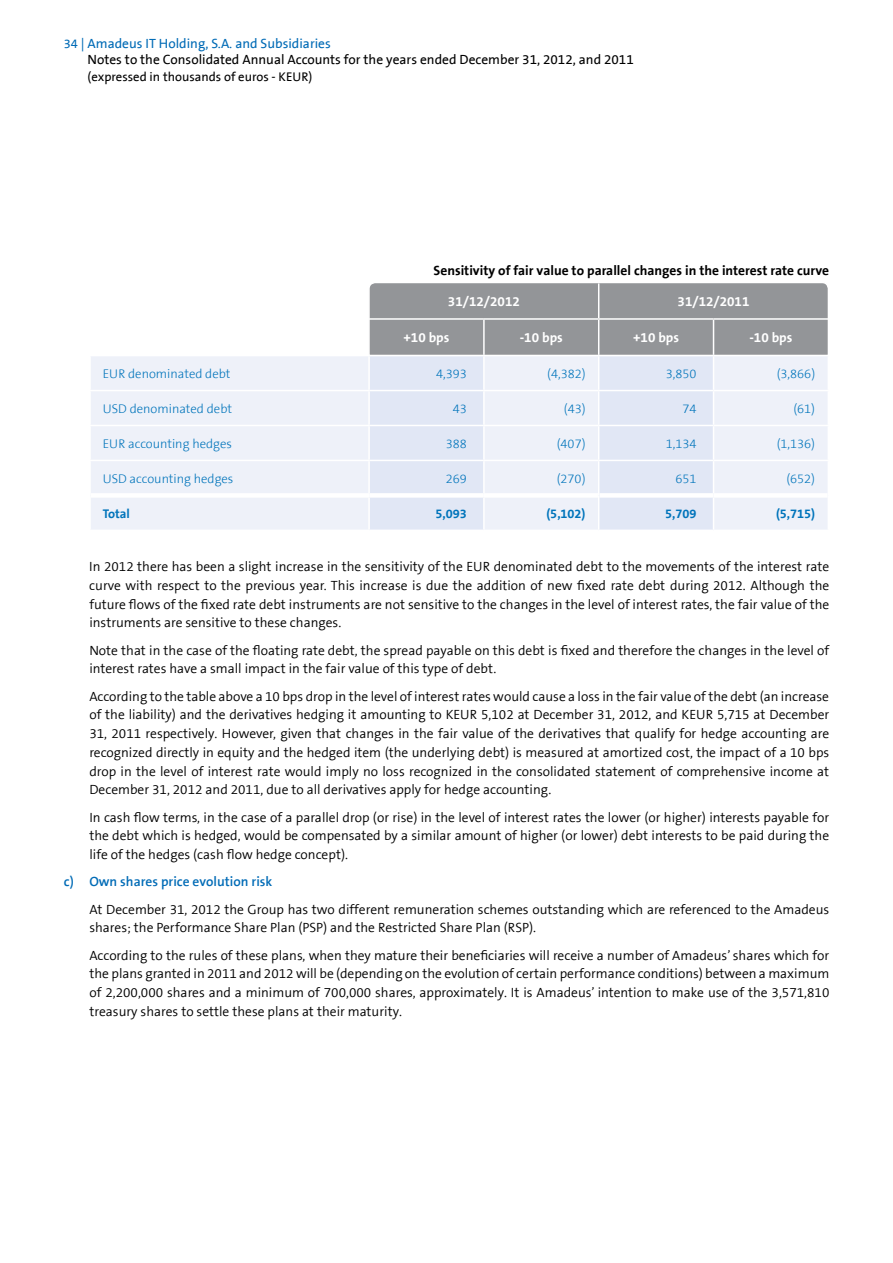
<style>
.page{position:relative;width:893px;height:1263px;background:#fff}
.page>*{position:absolute;margin:0;border:0;box-sizing:border-box;transform-origin:0 0}
.t1{font:300 13.5px/18.8px "The Sans B4";color:#000;text-align:justify}
.t2{font:13.5px/16.2px "The Sans B5 Plain";color:#000}
.t3{font:700 13.5px "The Sans B7";color:#000}
.t4{font:700 13.5px "The Sans B7";color:#fff}
.t5{font:600 13.5px "The Sans B6";color:#006bb6}
.t6{font:300 12.75px "The Sans B3";color:#0074bb}
.t7{font:12.75px "The Sans B5 Plain";color:#000}
.t8{font:700 12.75px "The Sans B7";color:#0074bb}
.s1{font-size:12.75px;color:#006bb6}
.s2{color:#006bb6}
</style>
<div class="page">
<div style="left:369px;top:283px;width:459px;height:72px;background:#939598"></div>
<div style="left:91px;top:356px;width:737px;height:174px;background:#eef1f9"></div>
<svg style="left:370px;top:356px;width:343px;height:174px;background:#e5eaf6"></svg>
<hr style="left:89px;top:390px;width:280px;height:1px;background:#fff">
<hr style="left:89px;top:425px;width:280px;height:1px;background:#fff">
<hr style="left:89px;top:460px;width:280px;height:1px;background:#fff">
<hr style="left:713px;top:320px;width:1px;height:35px;background:#fff">
<hr style="left:483px;top:356px;width:2px;height:34px;background:#fff">
<hr style="left:713px;top:356px;width:1px;height:34px;background:#fff">
<hr style="left:369px;top:390px;width:115px;height:1px;background:#fff">
<hr style="left:484px;top:390px;width:115px;height:1px;background:#fff">
<hr style="left:483px;top:391px;width:2px;height:34px;background:#fff">
<hr style="left:599px;top:390px;width:114px;height:1px;background:#fff">
<hr style="left:713px;top:390px;width:116px;height:1px;background:#fff">
<hr style="left:713px;top:391px;width:1px;height:34px;background:#fff">
<hr style="left:369px;top:425px;width:115px;height:1px;background:#fff">
<hr style="left:484px;top:425px;width:115px;height:1px;background:#fff">
<hr style="left:483px;top:426px;width:2px;height:34px;background:#fff">
<hr style="left:599px;top:425px;width:114px;height:1px;background:#fff">
<hr style="left:713px;top:425px;width:116px;height:1px;background:#fff">
<hr style="left:713px;top:426px;width:1px;height:34px;background:#fff">
<hr style="left:369px;top:460px;width:115px;height:1px;background:#fff">
<hr style="left:484px;top:460px;width:115px;height:1px;background:#fff">
<hr style="left:483px;top:461px;width:2px;height:32px;background:#fff">
<hr style="left:599px;top:460px;width:114px;height:1px;background:#fff">
<hr style="left:713px;top:460px;width:116px;height:1px;background:#fff">
<hr style="left:713px;top:461px;width:1px;height:32px;background:#fff">
<hr style="left:368px;top:356px;width:2px;height:34px;background:#fff">
<hr style="left:368px;top:391px;width:2px;height:34px;background:#fff">
<hr style="left:368px;top:426px;width:2px;height:34px;background:#fff">
<hr style="left:368px;top:461px;width:2px;height:32px;background:#fff">
<hr style="left:369px;top:318px;width:115px;height:2px;background:#fff">
<hr style="left:713px;top:318px;width:115px;height:2px;background:#fff">
<div style="left:91px;top:493px;width:278px;height:5px;background:#fff"></div>
<div style="left:369px;top:493px;width:115px;height:5px;background:#fff"></div>
<hr style="left:599px;top:318px;width:114px;height:2px;background:#fff">
<hr style="left:483px;top:498px;width:2px;height:32px;background:#fff">
<hr style="left:484px;top:318px;width:115px;height:2px;background:#fff">
<div style="left:484px;top:493px;width:114px;height:5px;background:#fff"></div>
<div style="left:599px;top:493px;width:114px;height:5px;background:#fff"></div>
<hr style="left:368px;top:498px;width:2px;height:32px;background:#fff">
<hr style="left:713px;top:498px;width:1px;height:32px;background:#fff">
<div style="left:713px;top:493px;width:115px;height:5px;background:#fff"></div>
<hr style="left:598px;top:283px;width:1px;height:35px;background:#fff">
<hr style="left:598px;top:356px;width:1px;height:34px;background:#fff">
<hr style="left:598px;top:391px;width:1px;height:34px;background:#fff">
<hr style="left:598px;top:426px;width:1px;height:34px;background:#fff">
<hr style="left:598px;top:461px;width:1px;height:34px;background:#fff">
<hr style="left:598px;top:495px;width:1px;height:35px;background:#fff">
<hr style="left:483px;top:320px;width:2px;height:35px;background:#fff">
<hr style="left:598px;top:320px;width:1px;height:35px;background:#fff">
<p class="t2" style="left:88px;top:36px;width:548px;text-indent:-24px"><span class="s1">34</span> <span class="s2">| Amadeus IT Holding, S.A. and Subsidiaries<br></span>Notes to the Consolidated Annual Accounts for the years ended December 31, 2012, and 2011</p>
<p class="t7" style="left:88px;top:70px;width:226px">(expressed in thousands of euros - KEUR)</p>
<p class="t3" style="left:434px;top:263px;width:397px">Sensitivity of fair value to parallel changes in the interest rate curve</p>
<p class="t4" style="left:448px;top:295px;width:73px">31/12/2012</p>
<p class="t4" style="left:678px;top:295px;width:73px">31/12/2011</p>
<p class="t4" style="left:404px;top:331px;width:47px">+10 bps</p>
<p class="t4" style="left:520px;top:331px;width:45px">-10 bps</p>
<p class="t4" style="left:633px;top:331px;width:47px">+10 bps</p>
<p class="t4" style="left:749px;top:331px;width:45px">-10 bps</p>
<p class="t6" style="left:103px;top:367px;width:129px">EUR denominated debt</p>
<p class="t6" style="left:436px;top:367px;width:32px">4,393</p>
<p class="t6" style="left:547px;top:367px;width:40px">(4,382)</p>
<p class="t6" style="left:666px;top:367px;width:32px">3,850</p>
<p class="t6" style="left:777px;top:367px;width:40px">(3,866)</p>
<p class="t6" style="left:103px;top:402px;width:131px">USD denominated debt</p>
<p class="t6" style="left:453px;top:402px;width:16px">43</p>
<p class="t6" style="left:564px;top:402px;width:23px">(43)</p>
<p class="t6" style="left:682px;top:402px;width:16px">74</p>
<p class="t6" style="left:793px;top:402px;width:23px">(61)</p>
<p class="t6" style="left:103px;top:437px;width:131px">EUR accounting hedges</p>
<p class="t6" style="left:446px;top:437px;width:23px">388</p>
<p class="t6" style="left:557px;top:437px;width:30px">(407)</p>
<p class="t6" style="left:666px;top:437px;width:32px">1,134</p>
<p class="t6" style="left:777px;top:437px;width:40px">(1,136)</p>
<p class="t6" style="left:103px;top:472px;width:132px">USD accounting hedges</p>
<p class="t6" style="left:446px;top:472px;width:23px">269</p>
<p class="t6" style="left:557px;top:472px;width:30px">(270)</p>
<p class="t6" style="left:675px;top:472px;width:23px">651</p>
<p class="t6" style="left:786px;top:472px;width:30px">(652)</p>
<p class="t8" style="left:103px;top:507px;width:29px">Total</p>
<p class="t8" style="left:435px;top:507px;width:33px">5,093</p>
<p class="t8" style="left:546px;top:507px;width:41px">(5,102)</p>
<p class="t8" style="left:665px;top:507px;width:33px">5,709</p>
<p class="t8" style="left:776px;top:507px;width:41px">(5,715)</p>
<p class="t1" style="left:89px;top:558px;width:741px">In 2012 there has been a slight increase in the sensitivity of the EUR denominated debt to the movements of the interest rate curve with respect to the previous year. This increase is due the addition of new fixed rate debt during 2012. Although the future flows of the fixed rate debt instruments are not sensitive to the changes in the level of interest rates, the fair value of the instruments are sensitive to these changes.</p>
<p class="t1" style="left:89px;top:641px;width:741px">Note that in the case of the floating rate debt, the spread payable on this debt is fixed and therefore the changes in the level of interest rates have a small impact in the fair value of this type of debt.</p>
<p class="t1" style="left:89px;top:687px;width:741px">According to the table above a 10 bps drop in the level of interest rates would cause a loss in the fair value of the debt (an increase of the liability) and the derivatives hedging it amounting to KEUR 5,102 at December 31, 2012, and KEUR 5,715 at December 31, 2011 respectively. However, given that changes in the fair value of the derivatives that qualify for hedge accounting are recognized directly in equity and the hedged item (the underlying debt) is measured at amortized cost, the impact of a 10 bps drop in the level of interest rate would imply no loss recognized in the consolidated statement of comprehensive income at December 31, 2012 and 2011, due to all derivatives apply for hedge accounting.</p>
<p class="t1" style="left:89px;top:808px;width:741px">In cash flow terms, in the case of a parallel drop (or rise) in the level of interest rates the lower (or higher) interests payable for the debt which is hedged, would be compensated by a similar amount of higher (or lower) debt interests to be paid during the life of the hedges (cash flow hedge concept).</p>
<p class="t5" style="left:64px;top:875px;width:210px">c) Own shares price evolution risk</p>
<p class="t1" style="left:89px;top:900px;width:741px">At December 31, 2012 the Group has two different remuneration schemes outstanding which are referenced to the Amadeus shares; the Performance Share Plan (PSP) and the Restricted Share Plan (RSP).</p>
<p class="t1" style="left:89px;top:946px;width:741px">According to the rules of these plans, when they mature their beneficiaries will receive a number of Amadeus’ shares which for the plans granted in 2011 and 2012 will be (depending on the evolution of certain performance conditions) between a maximum of 2,200,000 shares and a minimum of 700,000 shares, approximately. It is Amadeus’ intention to make use of the 3,571,810 treasury shares to settle these plans at their maturity.</p>
</div>
